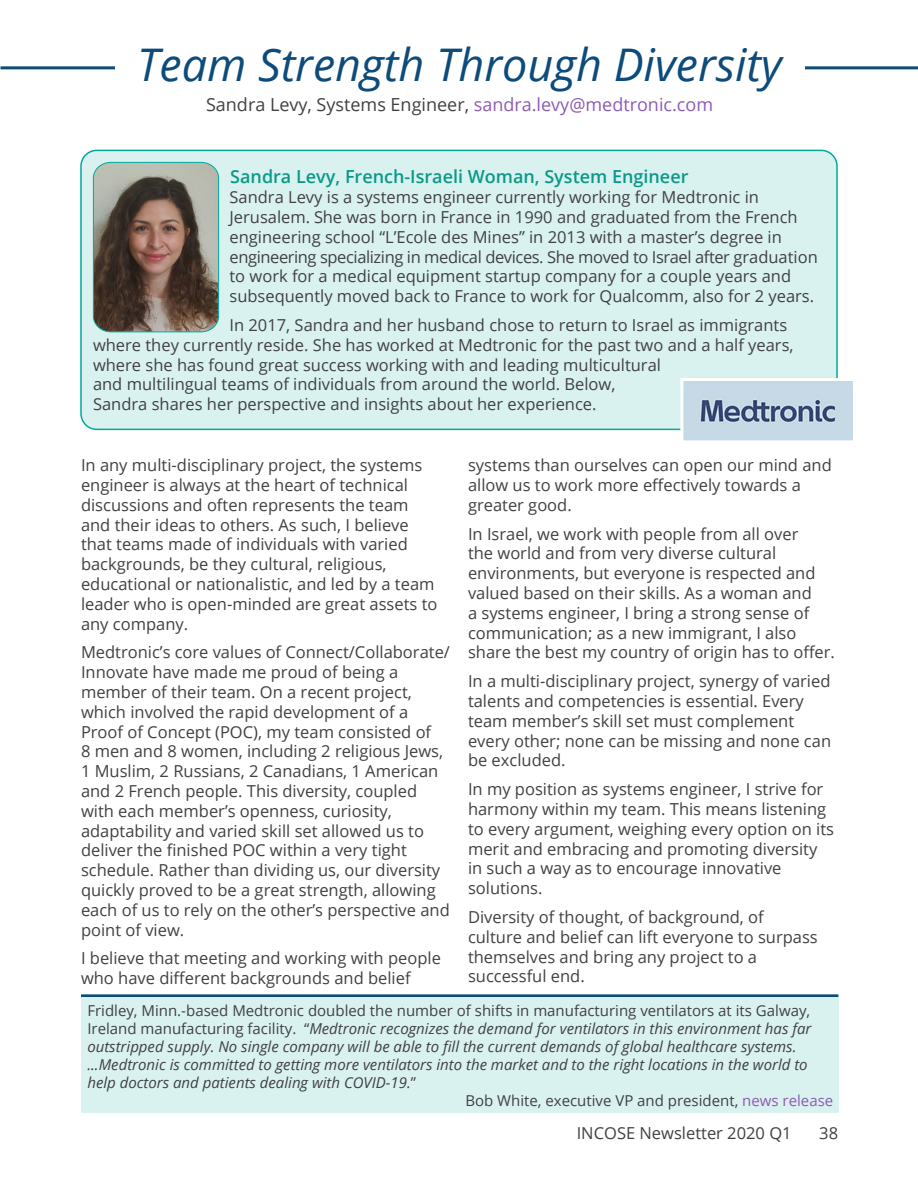
<style>
.page{position:relative;width:918px;height:1188px;background:#fff}
.page>*{position:absolute;margin:0;border:0;box-sizing:border-box;transform-origin:0 0}
.Page_Title{font:italic 45px "Open Sans";color:#0c4b7a}
.Subtitles{font:18px "Open Sans";color:#414042}
.t1{font:600 18px "Open Sans";color:#0a9989}
.t2{font:16.5px/19.8px "Open Sans";color:#414042}
.t3{font:16.5px "Open Sans";color:#413f41}
.t4{font:italic 15px/18px "Open Sans";color:#414042}
.t5{font:15px "Open Sans";color:#414042}
.s1{color:#8d5ab3}
.s2{font-style:normal}
</style>
<div class="page">
<hr style="left:81px;top:994px;width:757px;height:3px;background:#0c4b7a">
<div style="left:81px;top:997px;width:757px;height:116px;background:#d9f2f0"></div>
<div style="left:81px;top:150px;width:756px;height:279px;background:#d9f2f0;border-radius:16px"></div>
<div style="left:80px;top:150px;width:758px;height:280px;border:2px solid #00a89c;border-radius:16px"></div>
<hr style="left:0;top:66px;width:918px;height:3px;background:#0c4b7a">
<div style="left:115px;top:29px;width:689px;height:100px;background:#fff"></div>
<img style="left:93px;top:162px;width:126px;height:170px">
<div style="left:93px;top:162px;width:126px;height:170px;border:1px solid #00a89c;border-radius:17px"></div>
<img style="left:684px;top:382px;width:168px;height:57px">
<div style="left:680px;top:378px;width:176px;height:65px;border:3px solid #fff"></div>
<p class="Page_Title" style="left:137px;top:34px;width:646px">Team Strength Through Diversity</p>
<p class="Subtitles" style="left:206px;top:92px;width:509px">Sandra Levy, Systems Engineer, <span class="s1">sandra.levy@medtronic.com</span></p>
<p class="t1" style="left:230px;top:164px;width:460px">Sandra Levy, French-Israeli Woman, System Engineer</p>
<p class="t2" style="left:230px;top:187px;width:590px">Sandra Levy is a systems engineer currently working for Medtronic in Jerusalem. She was born in France in 1990 and graduated from the French engineering school “L’Ecole des Mines” in 2013 with a master’s degree in engineering specializing in medical devices. She moved to Israel after graduation to work for a medical equipment startup company for a couple years and subsequently moved back to France to work for Qualcomm, also for 2 years.</p>
<p class="t2" style="left:93px;top:315px;width:702px;text-indent:136px">In 2017, Sandra and her husband chose to return to Israel as immigrants where they currently reside. She has worked at Medtronic for the past two and a half years, where she has found great success working with and leading multicultural<br>and multilingual teams of individuals from around the world. Below,<br>Sandra shares her perspective and insights about her experience.</p>
<p class="t2" style="left:81px;top:455px;width:358px">In any multi-disciplinary project, the systems engineer is always at the heart of technical discussions and often represents the team and their ideas to others. As such, I believe that teams made of individuals with varied backgrounds, be they cultural, religious, educational or nationalistic, and led by a team leader who is open-minded are great assets to any company.</p>
<p class="t2" style="left:81px;top:642px;width:370px">Medtronic’s core values of Connect/Collaborate/ Innovate have made me proud of being a member of their team. On a recent project, which involved the rapid development of a Proof of Concept (POC), my team consisted of<br>8 men and 8 women, including 2 religious Jews, 1 Muslim, 2 Russians, 2 Canadians, 1 American and 2 French people. This diversity, coupled with each member’s openness, curiosity, adaptability and varied skill set allowed us to deliver the finished POC within a very tight schedule. Rather than dividing us, our diversity quickly proved to be a great strength, allowing each of us to rely on the other’s perspective and point of view.</p>
<p class="t2" style="left:81px;top:948px;width:361px">I believe that meeting and working with people who have different backgrounds and belief</p>
<p class="t2" style="left:468px;top:455px;width:365px">systems than ourselves can open our mind and allow us to work more effectively towards a greater good.</p>
<p class="t2" style="left:468px;top:523px;width:368px">In Israel, we work with people from all over<br>the world and from very diverse cultural environments, but everyone is respected and valued based on their skills. As a woman and<br>a systems engineer, I bring a strong sense of communication; as a new immigrant, I also share the best my country of origin has to offer.</p>
<p class="t2" style="left:468px;top:671px;width:365px">In a multi-disciplinary project, synergy of varied talents and competencies is essential. Every team member’s skill set must complement every other; none can be missing and none can be excluded.</p>
<p class="t2" style="left:468px;top:779px;width:368px">In my position as systems engineer, I strive for harmony within my team. This means listening to every argument, weighing every option on its merit and embracing and promoting diversity in such a way as to encourage innovative solutions.</p>
<p class="t2" style="left:468px;top:907px;width:351px">Diversity of thought, of background, of culture and belief can lift everyone to surpass themselves and bring any project to a successful end.</p>
<p class="t4" style="left:87px;top:1001px;width:726px"><span class="s2">Fridley, Minn.-based Medtronic doubled the number of shifts in manufacturing ventilators at its Galway, Ireland manufacturing facility. “</span>Medtronic recognizes the demand for ventilators in this environment has far outstripped supply. No single company will be able to fill the current demands of global healthcare systems. ...Medtronic is committed to getting more ventilators into the market and to the right locations in the world to help doctors and patients dealing with COVID-19.<span class="s2">”</span></p>
<p class="t5" style="left:465px;top:1090px;width:369px">Bob White, executive VP and president, <span class="s1">news release</span></p>
<p class="t3" style="left:577px;top:1122px;width:216px">INCOSE Newsletter 2020 Q1</p>
<p class="t3" style="left:819px;top:1122px;width:20px">38</p>
</div>
